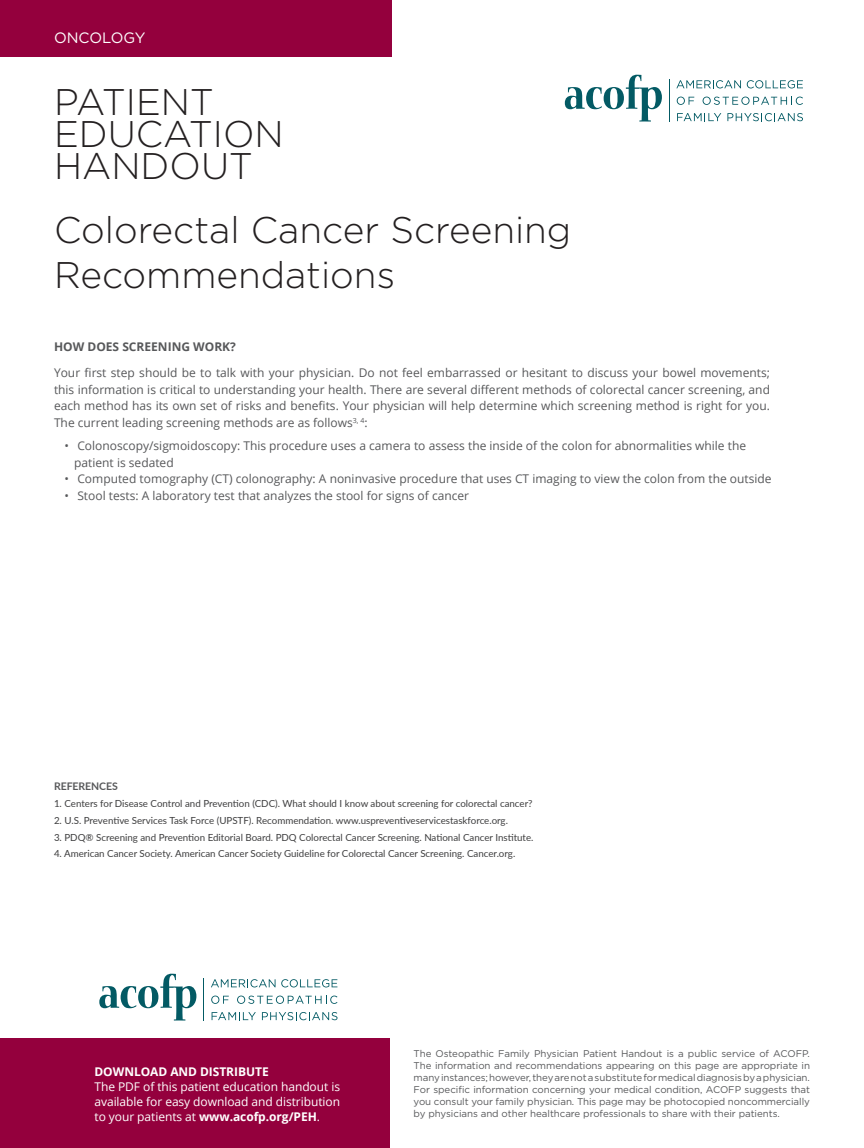
<style>
.page{position:relative;width:864px;height:1148px;background:#fff}
.page>*{position:absolute;margin:0;border:0;box-sizing:border-box;transform-origin:0 0}
.t1{font:300 37.05px/44.4px "Gotham";color:#231f20}
.Affiliation_of_Author{font:15px "Gotham";color:#fff}
.Body{font:12px/17px "Open Sans";color:#57585a;text-align:justify}
.Heading{font:12px/15px "Open Sans";letter-spacing:-.005em;color:#fff}
.PEH_Heading{font:700 12px "Open Sans";color:#57585a}
.Reference{font:700 10.5px "Lato";letter-spacing:-.005em;color:#57585a}
.Reference-2{font:9.75px/12px "Gotham";letter-spacing:-.005em;color:#57585a;text-align:justify}
.Reference-3{font:9.75px "Lato";color:#3e3e3f}
.s1{font-weight:700}
</style>
<div class="page">
<svg style="left:565px;top:75px;width:97px;height:47px"></svg>
<svg style="left:676px;top:80px;width:65px;height:8px"></svg>
<svg style="left:747px;top:80px;width:56px;height:8px"></svg>
<svg style="left:677px;top:97px;width:17px;height:8px"></svg>
<svg style="left:703px;top:97px;width:100px;height:8px"></svg>
<svg style="left:677px;top:113px;width:44px;height:8px"></svg>
<svg style="left:727px;top:113px;width:76px;height:8px"></svg>
<hr style="left:669px;top:79px;width:1px;height:42px;background:#035a64">
<div style="left:0;top:1038px;width:390px;height:110px;background:#94003d"></div>
<div style="left:0;top:0;width:392px;height:56px;background:#94003d"></div>
<svg style="left:99px;top:973px;width:97px;height:47px"></svg>
<svg style="left:211px;top:979px;width:126px;height:8px"></svg>
<svg style="left:211px;top:995px;width:18px;height:8px"></svg>
<svg style="left:237px;top:995px;width:100px;height:8px"></svg>
<svg style="left:212px;top:1012px;width:44px;height:8px"></svg>
<svg style="left:262px;top:1012px;width:75px;height:8px"></svg>
<hr style="left:203px;top:978px;width:1px;height:42px;background:#035a64">
<p class="Affiliation_of_Author" style="left:54px;top:28px;width:93px">ONCOLOGY</p>
<p class="t1" style="left:54px;top:78px;width:161px">PATIENT</p>
<p class="t1" style="left:54px;top:110px;width:231px">EDUCATION</p>
<p class="t1" style="left:54px;top:142px;width:200px">HANDOUT</p>
<p class="t1" style="left:54px;top:207px;width:519px">Colorectal Cancer Screening<br>Recommendations</p>
<p class="PEH_Heading" style="left:54px;top:338px;width:184px">HOW DOES SCREENING WORK?</p>
<p class="Body" style="left:54px;top:363px;width:718px">Your first step should be to talk with your physician. Do not feel embarrassed or hesitant to discuss your bowel movements; this information is critical to understanding your health. There are several different methods of colorectal cancer screening, and each method has its own set of risks and benefits. Your physician will help determine which screening method is right for you.<br>The current leading screening methods are as follows<sup>3,</sup> <sup>4</sup>:</p>
<p class="Body" style="left:74px;top:437px;width:673px;line-height:16.5px;text-indent:-10px">• Colonoscopy/sigmoidoscopy: This procedure uses a camera to assess the inside of the colon for abnormalities while the patient is sedated</p>
<p class="Body" style="left:65px;top:470px;width:709px">• Computed tomography (CT) colonography: A noninvasive procedure that uses CT imaging to view the colon from the outside</p>
<p class="Body" style="left:65px;top:486px;width:406px">• Stool tests: A laboratory test that analyzes the stool for signs of cancer</p>
<p class="Reference" style="left:54px;top:778px;width:65px">REFERENCES</p>
<p class="Reference-3" style="left:54px;top:796px;width:480px">1. Centers for Disease Control and Prevention (CDC). What should I know about screening for colorectal cancer?</p>
<p class="Reference-3" style="left:54px;top:813px;width:456px">2. U.S. Preventive Services Task Force (UPSTF). Recommendation. www.uspreventiveservicestaskforce.org.</p>
<p class="Reference-3" style="left:54px;top:830px;width:481px">3. PDQ® Screening and Prevention Editorial Board. PDQ Colorectal Cancer Screening. National Cancer Institute.</p>
<p class="Reference-3" style="left:54px;top:847px;width:463px">4. American Cancer Society. American Cancer Society Guideline for Colorectal Cancer Screening. Cancer.org.</p>
<p class="Heading" style="left:94px;top:1064px;width:247px"><span class="s1">DOWNLOAD AND DISTRIBUTE<br></span>The PDF of this patient education handout is available for easy download and distribution to your patients at <span class="s1">www.acofp.org/PEH</span>.</p>
<p class="Reference-2" style="left:414px;top:1047px;width:398px">The Osteopathic Family Physician Patient Handout is a public service of ACOFP.<br>The information and recommendations appearing on this page are appropriate in many instances; however, they are not a substitute for medical diagnosis by a physician.<br>For specific information concerning your medical condition, ACOFP suggests that you consult your family physician. This page may be photocopied noncommercially by physicians and other healthcare professionals to share with their patients.</p>
</div>
